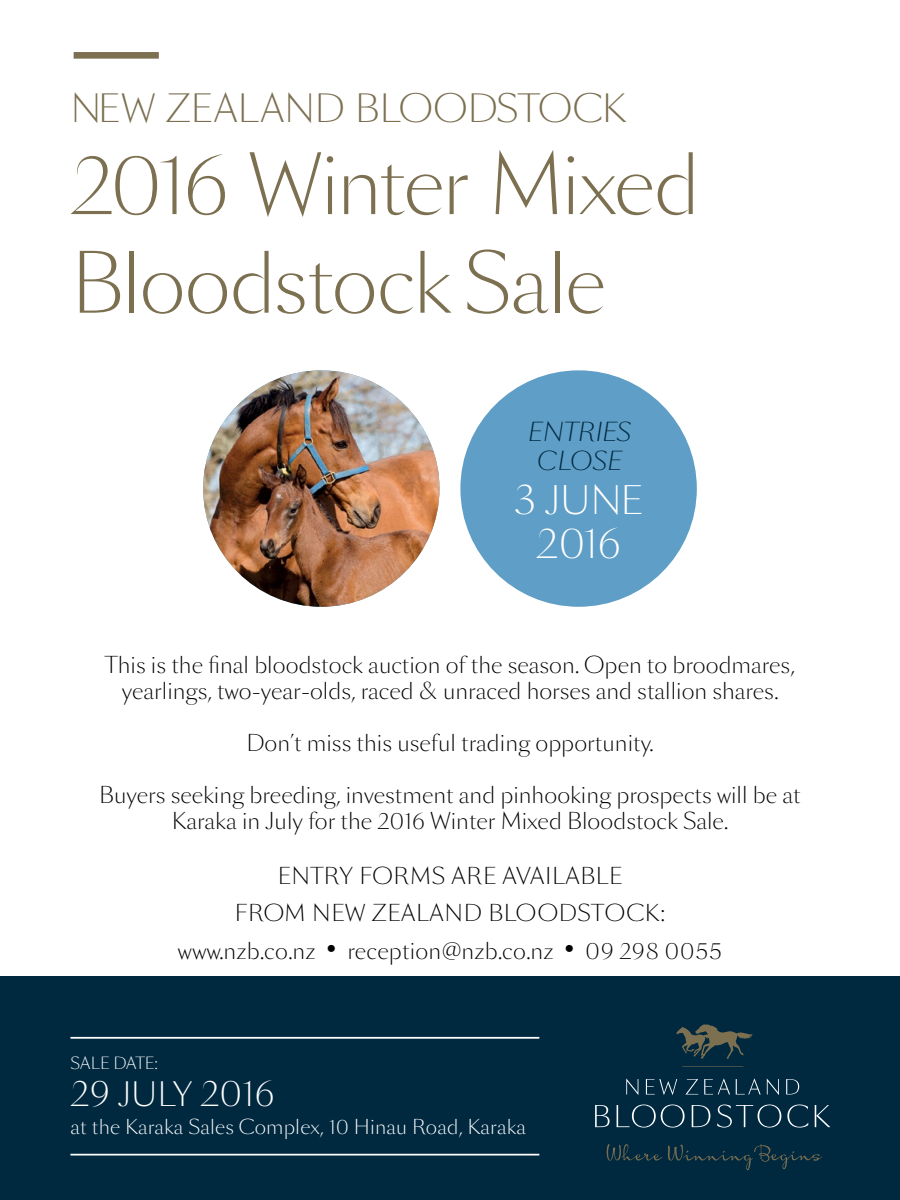
<style>
.page{position:relative;width:900px;height:1200px;background:#fff}
.page>*{position:absolute;margin:0;border:0;box-sizing:border-box;transform-origin:0 0}
.t1{font:300 78.6px/98.6px "Sang Bleu Sans";letter-spacing:-.03em;color:#7c7051}
.t2{font:300 36.75px/44.1px "Sang Bleu Sans";color:#fff;text-align:center}
.t3{font:300 36.45px "Sang Bleu Sans";letter-spacing:-.005em;color:#7c7051}
.t4{font:300 31.35px "Sang Bleu Sans";letter-spacing:.01em;color:#fff}
.t5{font:italic 300 24.45px/29.4px "Sang Bleu Sans";color:#002940;text-align:center}
.t6{font:300 21.75px/26.1px "Sang Bleu Sans";color:#000;text-align:center}
.t7{font:300 21.75px/37.3px "Sang Bleu Sans";letter-spacing:.03em;color:#000;text-align:center}
.t8{font:300 19.2px "Sang Bleu Sans";letter-spacing:.01em;color:#fff}
.t9{font:300 15.75px "Sang Bleu Sans";letter-spacing:.01em;color:#fff}
</style>
<div class="page">
<div style="left:0;top:977px;width:900px;height:223px;background:#002940"></div>
<svg style="left:676px;top:1024px;width:77px;height:43px"></svg>
<svg style="left:595px;top:1078px;width:235px;height:50px"></svg>
<svg style="left:606px;top:1144px;width:217px;height:26px"></svg>
<hr style="left:70px;top:1154px;width:469px;height:2px;background:#fff">
<hr style="left:70px;top:1037px;width:469px;height:2px;background:#fff">
<div style="left:74px;top:52px;width:85px;height:7px;background:#7c7051"></div>
<div style="left:460px;top:370px;width:237px;height:237px;background:#5f9ec6;border-radius:50%"></div>
<img style="left:203px;top:370px;width:237px;height:237px;border-radius:118px">
<h3 class="t3" style="left:70px;top:86px;width:558px">NEW ZEALAND BLOODSTOCK</h3>
<h1 class="t1" style="left:70px;top:138px;width:632px">2016 Winter Mixed<br>Bloodstock Sale</h1>
<p class="t5" style="left:527px;top:418px;width:105px">ENTRIES<br>CLOSE</p>
<h2 class="t2" style="left:515px;top:479px;width:129px">3 JUNE<br>2016</h2>
<p class="t6" style="left:105px;top:652px;width:691px">This is the final bloodstock auction of the season. Open to broodmares, yearlings, two-year-olds, raced &amp; unraced horses and stallion shares.</p>
<p class="t6" style="left:247px;top:730px;width:408px">Don’t miss this useful trading opportunity.</p>
<p class="t6" style="left:99px;top:783px;width:703px">Buyers seeking breeding, investment and pinhooking prospects will be at<br>Karaka in July for the 2016 Winter Mixed Bloodstock Sale.</p>
<p class="t7" style="left:178px;top:858px;width:546px">ENTRY FORMS ARE AVAILABLE<br>FROM NEW ZEALAND BLOODSTOCK: www.nzb.co.nz • reception@nzb.co.nz • 09 298 0055</p>
<p class="t9" style="left:70px;top:1054px;width:89px">SALE DATE:</p>
<h3 class="t4" style="left:70px;top:1075px;width:206px">29 JULY 2016</h3>
<p class="t8" style="left:70px;top:1115px;width:457px">at the Karaka Sales Complex, 10 Hinau Road, Karaka</p>
</div>
